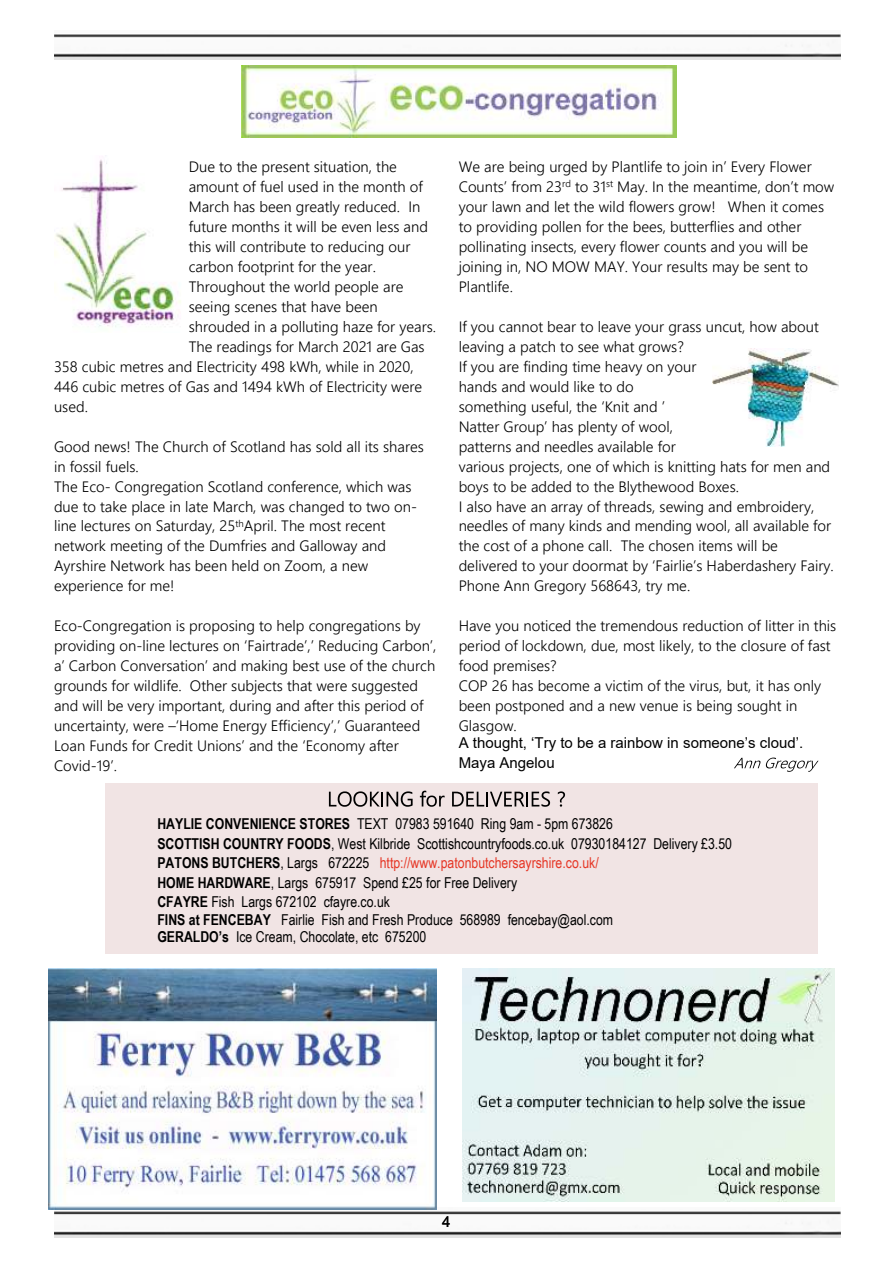
<style>
.page{position:relative;width:893px;height:1263px;background:#fff}
.page>*{position:absolute;margin:0;border:0;box-sizing:border-box;transform-origin:0 0}
.t1{font:300 15px/20px "Leelawadee UI";color:#000}
.t2{font:15px/19.5px "Arial Narrow";color:#000}
.t3{font:15px/19.8px "Arial";color:#000}
.s1{font-weight:700}
.s2{color:#e63726}
</style>
<div class="page">
<img style="left:54px;top:1209px;width:787px;height:28px">
<img style="left:54px;top:34px;width:787px;height:26px">
<div style="left:106px;top:784px;width:711px;height:169px;background:#f1e4e4"></div>
<img style="left:462px;top:969px;width:372px;height:232px">
<img style="left:241px;top:66px;width:436px;height:72px">
<img style="left:54px;top:159px;width:127px;height:168px">
<svg style="left:734px;top:757px;width:84px;height:15px"></svg>
<img style="left:48px;top:969px;width:389px;height:240px">
<img style="left:713px;top:348px;width:126px;height:99px">
<svg style="left:329px;top:791px;width:84px;height:15px"></svg>
<svg style="left:420px;top:791px;width:25px;height:15px"></svg>
<svg style="left:452px;top:791px;width:98px;height:15px"></svg>
<svg style="left:558px;top:791px;width:7px;height:15px"></svg>
<p class="t1" style="left:189px;top:158px;width:210px">Due to the present situation, the</p>
<p class="t1" style="left:189px;top:178px;width:236px">amount of fuel used in the month of</p>
<p class="t1" style="left:189px;top:198px;width:233px">March has been greatly reduced. In</p>
<p class="t1" style="left:189px;top:218px;width:241px">future months it will be even less and</p>
<p class="t1" style="left:189px;top:238px;width:223px">this will contribute to reducing our</p>
<p class="t1" style="left:189px;top:258px;width:189px">carbon footprint for the year.</p>
<p class="t1" style="left:189px;top:278px;width:216px">Throughout the world people are</p>
<p class="t1" style="left:189px;top:298px;width:190px">seeing scenes that have been</p>
<p class="t1" style="left:189px;top:318px;width:249px">shrouded in a polluting haze for years.</p>
<p class="t1" style="left:189px;top:338px;width:237px">The readings for March 2021 are Gas</p>
<p class="t1" style="left:54px;top:358px;width:361px">358 cubic metres and Electricity 498 kWh, while in 2020,</p>
<p class="t1" style="left:54px;top:378px;width:370px">446 cubic metres of Gas and 1494 kWh of Electricity were</p>
<p class="t1" style="left:54px;top:398px;width:35px">used.</p>
<p class="t1" style="left:54px;top:438px;width:371px">Good news! The Church of Scotland has sold all its shares in fossil fuels.<br>The Eco- Congregation Scotland conference, which was due to take place in late March, was changed to two on&shy;line lectures on Saturday, 25<sup>th</sup>April. The most recent network meeting of the Dumfries and Galloway and Ayrshire Network has been held on Zoom, a new experience for me!</p>
<p class="t1" style="left:54px;top:617px;width:384px">Eco-Congregation is proposing to help congregations by providing on-line lectures on ‘Fairtrade’,’ Reducing Carbon’, a’ Carbon Conversation’ and making best use of the church grounds for wildlife. Other subjects that were suggested and will be very important, during and after this period of uncertainty, were –‘Home Energy Efficiency’,’ Guaranteed Loan Funds for Credit Unions’ and the ‘Economy after Covid-19’.</p>
<p class="t1" style="left:459px;top:158px;width:377px">We are being urged by Plantlife to join in’ Every Flower Counts’ from 23<sup>rd</sup> to 31<sup>st</sup> May. In the meantime, don’t mow your lawn and let the wild flowers grow! When it comes to providing pollen for the bees, butterflies and other pollinating insects, every flower counts and you will be joining in, NO MOW MAY. Your results may be sent to Plantlife.</p>
<p class="t1" style="left:459px;top:318px;width:377px">If you cannot bear to leave your grass uncut, how about leaving a patch to see what grows?<br>If you are finding time heavy on your<br>hands and would like to do<br>something useful, the ‘Knit and ’<br>Natter Group’ has plenty of wool,<br>patterns and needles available for<br>various projects, one of which is knitting hats for men and boys to be added to the Blythewood Boxes.<br>I also have an array of threads, sewing and embroidery, needles of many kinds and mending wool, all available for the cost of a phone call. The chosen items will be delivered to your doormat by ‘Fairlie’s Haberdashery Fairy.<br>Phone Ann Gregory 568643, try me.</p>
<p class="t1" style="left:459px;top:617px;width:379px">Have you noticed the tremendous reduction of litter in this period of lockdown, due, most likely, to the closure of fast food premises?<br>COP 26 has become a victim of the virus, but, it has only been postponed and a new venue is being sought in Glasgow.</p>
<p class="t3" style="left:459px;top:735px;width:346px">A thought, ‘Try to be a rainbow in someone’s cloud’.<br>Maya Angelou</p>
<p class="t2" style="left:157px;top:815px;width:576px"><span class="s1">HAYLIE CONVENIENCE STORES</span> TEXT 07983 591640 Ring 9am - 5pm 673826<br><span class="s1">SCOTTISH COUNTRY FOODS</span>, West Kilbride Scottishcountryfoods.co.uk 07930184127 Delivery £3.50<br><span class="s1">PATONS BUTCHERS</span>, Largs 672225 <span class="s2">http://www.patonbutchersayrshire.co.uk/<br></span><span class="s1">HOME HARDWARE</span>, Largs 675917 Spend £25 for Free Delivery<br><span class="s1">CFAYRE</span> Fish Largs 672102 cfayre.co.uk</p>
<p class="t2" style="left:157px;top:913px;width:457px;line-height:17.2px"><span class="s1">FINS at FENCEBAY</span> Fairlie Fish and Fresh Produce 568989 fencebay@aol.com<br><span class="s1">GERALDO’s</span> Ice Cream, Chocolate, etc 675200</p>
<p class="t3" style="left:442px;top:1214px;width:10px">4</p>
</div>
